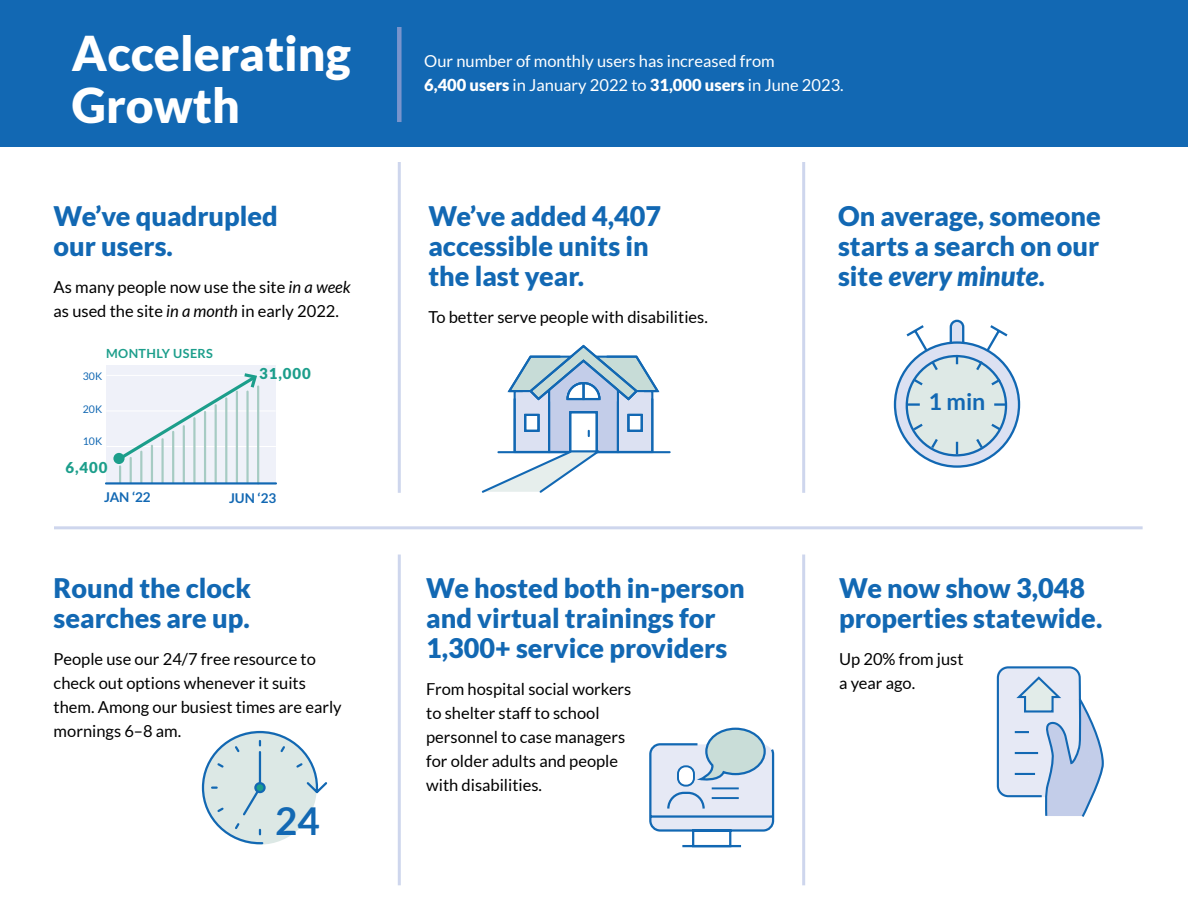
<style>
.page{position:relative;width:1188px;height:918px;background:#fff}
.page>*{position:absolute;margin:0;border:0;box-sizing:border-box;transform-origin:0 0}
.t1{font:900 48px/52.5px "Lato";color:#fff}
.t2{font:700 38.4px "Lato";color:#1268b3}
.t3{font:900 27px/30px "Lato";color:#1268b3}
.t4{font:700 23.25px "Lato";color:#1268b3}
.t5{font:16.5px/24px "Lato";color:#000}
.t6{font:16.5px/24px "Lato";color:#fff}
.t7{font:900 15px "Lato";letter-spacing:.06em;color:#1c9e8b}
.t8{font:700 13.5px "Lato";color:#1268b3}
.t9{font:700 12.6px "Lato";letter-spacing:.03em;color:#1c9e8b}
.t10{font:10.5px "Lato";color:#1268b3}
.s1{font-style:italic}
.s2{font-weight:900}
</style>
<div class="page">
<hr style="left:54px;top:526px;width:1089px;height:3px;background:#ced6ed">
<hr style="left:398px;top:555px;width:3px;height:330px;background:#ced6ed">
<hr style="left:802px;top:555px;width:3px;height:330px;background:#ced6ed">
<hr style="left:398px;top:162px;width:3px;height:331px;background:#ced6ed">
<hr style="left:802px;top:162px;width:3px;height:331px;background:#ced6ed">
<svg style="left:201px;top:730px;width:127px;height:115px"></svg>
<div style="left:0;top:0;width:1188px;height:146px;background:#1268b3"></div>
<div style="left:397px;top:27px;width:5px;height:95px;background:#7994cc"></div>
<div style="left:106px;top:366px;width:170px;height:117px;background:#eff1f9"></div>
<hr style="left:106px;top:411px;width:170px;height:1px;background:#fff">
<hr style="left:106px;top:446px;width:170px;height:1px;background:#fff">
<hr style="left:106px;top:375px;width:170px;height:1px;background:#fff">
<svg style="left:649px;top:727px;width:126px;height:121px"></svg>
<hr style="left:712px;top:787px;width:27px;height:2px;background:#1268b3">
<hr style="left:712px;top:797px;width:27px;height:2px;background:#1268b3">
<div style="left:678px;top:766px;width:16px;height:20px;background:#fff;border-radius:8px"></div>
<div style="left:677px;top:765px;width:18px;height:22px;border:2px solid #1268b3;border-radius:8px"></div>
<svg style="left:893px;top:319px;width:128px;height:149px"></svg>
<div style="left:255px;top:783px;width:10px;height:9px;background:#1c9e8b;border-radius:50%"></div>
<div style="left:254px;top:782px;width:12px;height:11px;border:2px solid #1268b3;border-radius:50%"></div>
<svg style="left:996px;top:666px;width:108px;height:151px"></svg>
<hr style="left:498px;top:451px;width:172px;height:2px;background:#1268b3">
<svg style="left:481px;top:344px;width:180px;height:149px"></svg>
<svg style="left:116px;top:373px;width:143px;height:109px"></svg>
<hr style="left:130px;top:458px;width:2px;height:24px;background:#a6cbc3">
<hr style="left:140px;top:452px;width:2px;height:30px;background:#a6cbc3">
<hr style="left:151px;top:446px;width:2px;height:36px;background:#a6cbc3">
<hr style="left:161px;top:439px;width:3px;height:43px;background:#a6cbc3">
<hr style="left:172px;top:432px;width:2px;height:50px;background:#a6cbc3">
<hr style="left:183px;top:426px;width:2px;height:56px;background:#a6cbc3">
<hr style="left:193px;top:418px;width:3px;height:64px;background:#a6cbc3">
<hr style="left:204px;top:412px;width:2px;height:70px;background:#a6cbc3">
<hr style="left:215px;top:405px;width:2px;height:77px;background:#a6cbc3">
<hr style="left:225px;top:398px;width:2px;height:84px;background:#a6cbc3">
<hr style="left:236px;top:392px;width:2px;height:90px;background:#a6cbc3">
<hr style="left:246px;top:392px;width:3px;height:90px;background:#a6cbc3">
<hr style="left:106px;top:482px;width:170px;height:3px;background:#1268b3">
<div style="left:113px;top:453px;width:12px;height:11px;background:#1c9e8b;border-radius:50%"></div>
<h1 class="t1" style="left:72px;top:26px;width:280px">Accelerating<br>Growth</h1>
<h3 class="t3" style="left:54px;top:200px;width:226px">We’ve quadrupled our users.</h3>
<p class="t5" style="left:54px;top:275px;width:299px">As many people now use the site <span class="s1">in a week </span>as used the site <span class="s1">in a month</span> in early 2022.</p>
<p class="t9" style="left:106px;top:346px;width:108px">MONTHLY USERS</p>
<p class="t10" style="left:83px;top:371px;width:21px">30K</p>
<p class="t10" style="left:83px;top:403px;width:21px">20K</p>
<p class="t10" style="left:83px;top:435px;width:21px">10K</p>
<p class="t7" style="left:66px;top:459px;width:43px">6,400</p>
<p class="t7" style="left:259px;top:365px;width:53px">31,000</p>
<p class="t8" style="left:104px;top:490px;width:48px">JAN ‘22</p>
<p class="t8" style="left:229px;top:490px;width:49px">JUN ‘23</p>
<h3 class="t3" style="left:54px;top:572px;width:199px">Round the clock searches are up.</h3>
<p class="t5" style="left:54px;top:647px;width:290px">People use our 24/7 free resource to check out options whenever it suits them. Among our busiest times are early mornings 6–8 am.</p>
<h2 class="t2" style="left:275px;top:799px;width:46px">24</h2>
<p class="t6" style="left:424px;top:49px;width:421px">Our number of monthly users has increased from<br><span class="s2">6,400 users</span> in January 2022 to <span class="s2">31,000 users</span> in June 2023.</p>
<h3 class="t3" style="left:428px;top:200px;width:234px">We’ve added 4,407 accessible units in the last year.</h3>
<p class="t5" style="left:428px;top:305px;width:281px">To better serve people with disabilities.</p>
<h3 class="t3" style="left:426px;top:572px;width:320px">We hosted both in-person and virtual trainings for<br>1,300+ service providers</h3>
<p class="t5" style="left:426px;top:677px;width:207px">From hospital social workers to shelter staff to school personnel to case managers for older adults and people with disabilities.</p>
<h3 class="t3" style="left:838px;top:200px;width:264px;text-align:justify">On average, someone starts a search on our site <span class="s1">every minute</span>.</h3>
<h3 class="t4" style="left:929px;top:388px;width:58px">1 min</h3>
<h3 class="t3" style="left:839px;top:572px;width:265px">We now show 3,048 properties statewide.</h3>
<p class="t5" style="left:839px;top:647px;width:126px">Up 20% from just a year ago.</p>
</div>
